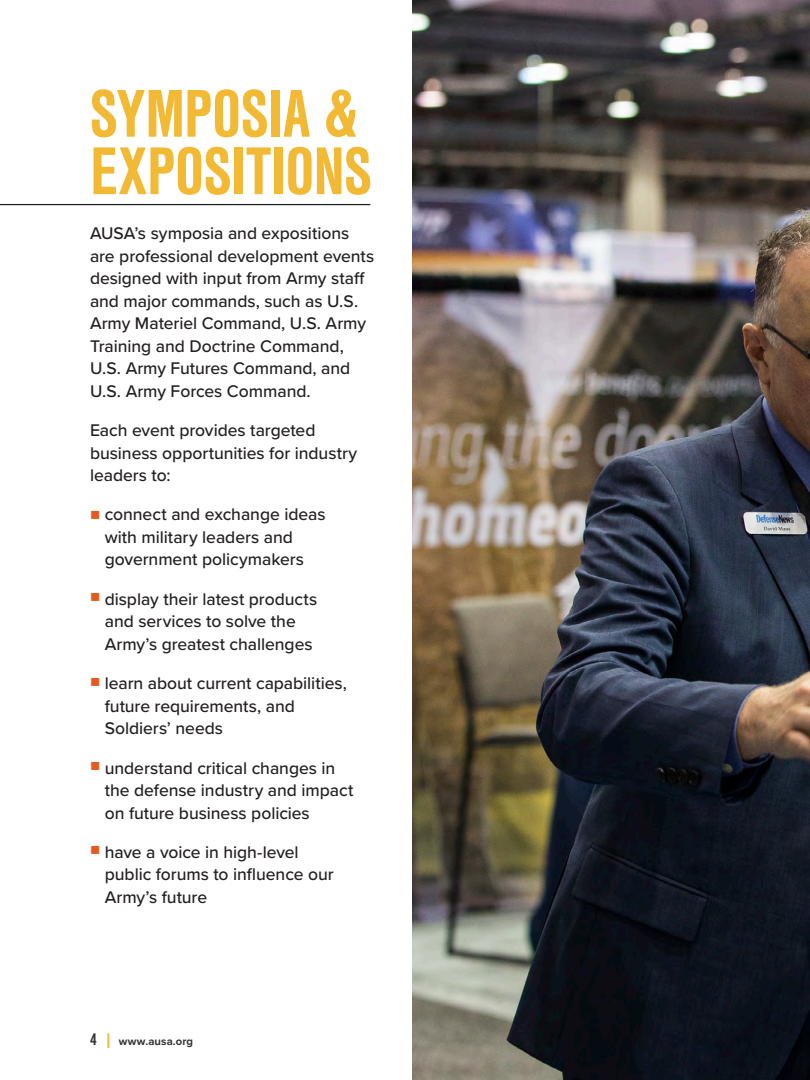
<style>
.page{position:relative;width:810px;height:1080px;background:#fff}
.page>*{position:absolute;margin:0;border:0;box-sizing:border-box;transform-origin:0 0}
.Headline_Lvl_2{font:700 70px/57.5px "Nimbus San Con";letter-spacing:-.005em;color:#f2b934}
.Body_Intro{font:500 17.5px/22.5px "Proxima Nova";letter-spacing:-.005em;color:#231f20}
.t1{font:700 11.25px "Proxima Nova";letter-spacing:.01em;color:#323332}
.s1{color:#e6591f}
.s2{font-family:"Nimbus San Con";font-size:17.5px}
.s3{font-family:"Nimbus San Con";font-size:17.5px;color:#f2b934}
</style>
<div class="page">
<img style="left:413px;top:0;width:397px;height:1080px">
<hr style="left:0;top:204px;width:370px;height:1px;background:#231f20">
<p class="Headline_Lvl_2" style="left:90px;top:86px;width:283px">SYMPOSIA &amp;<br>EXPOSITIONS</p>
<p class="Body_Intro" style="left:90px;top:221px;width:286px">AUSA’s symposia and expositions are professional development events designed with input from Army staff and major commands, such as U.S.<br>Army Materiel Command, U.S. Army<br>Training and Doctrine Command,<br>U.S. Army Futures Command, and<br>U.S. Army Forces Command.</p>
<p class="Body_Intro" style="left:90px;top:418px;width:269px">Each event provides targeted business opportunities for industry leaders to:</p>
<p class="Body_Intro" style="left:105px;top:503px;width:222px;text-indent:-15px"><span class="s1">■</span> connect and exchange ideas with military leaders and government policymakers</p>
<p class="Body_Intro" style="left:90px;top:587px;width:229px;text-align:center"><span class="s1">■</span> display their latest products and services to solve the<br>Army’s greatest challenges</p>
<p class="Body_Intro" style="left:105px;top:671px;width:244px;text-indent:-15px"><span class="s1">■</span> learn about current capabilities, future requirements, and<br>Soldiers’ needs</p>
<p class="Body_Intro" style="left:105px;top:756px;width:250px;text-indent:-15px"><span class="s1">■</span> understand critical changes in the defense industry and impact on future business policies</p>
<p class="Body_Intro" style="left:105px;top:840px;width:230px;text-indent:-15px"><span class="s1">■</span> have a voice in high-level public forums to influence our<br>Army’s future</p>
<p class="t1" style="left:90px;top:1033px;width:105px"><span class="s2">4</span> <span class="s3">|</span> www.ausa.org</p>
</div>
